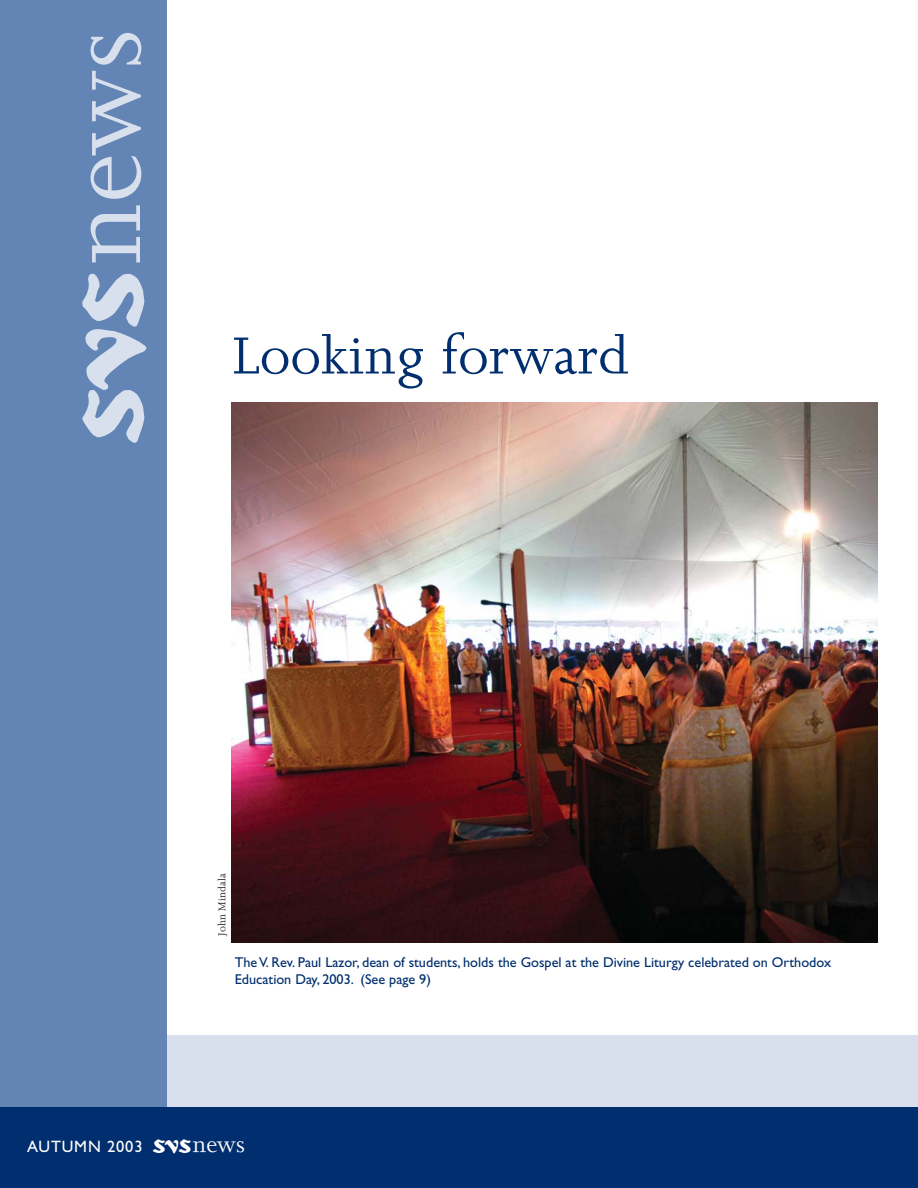
<style>
.page{position:relative;width:918px;height:1188px;background:#fff}
.page>*{position:absolute;margin:0;border:0;box-sizing:border-box;transform-origin:0 0}
.t1{font:81px "SVS Logos";color:#d8dfed}
.t2{font:60px "Joanna";color:#002e6e}
.t3{font:16.5px "Gill Sans";letter-spacing:.05em;color:#fff}
.t4{font:14.25px/16.5px "Gill Sans";color:#002e6e}
.t5{font:11.7px "Joanna";letter-spacing:.01em;color:#231f20}
.s1{font-family:"SVS Logos";font-size:18px}
</style>
<div class="page">
<div style="left:148px;top:1035px;width:770px;height:81px;background:#d8dfed"></div>
<img style="left:232px;top:402px;width:646px;height:540px">
<div style="left:0;top:0;width:166px;height:1116px;background:#6285b5"></div>
<div style="left:0;top:1107px;width:918px;height:81px;background:#002e6e"></div>
<h1 class="t1" style="left:80px;top:446px;width:420px;rotate:-90deg">sn</h1>
<h2 class="t2" style="left:232px;top:334px;width:398px">Looking forward</h2>
<p class="t5" style="left:218px;top:936px;width:64px;rotate:-90deg">John Mindala</p>
<p class="t4" style="left:235px;top:956px;width:598px">The V. Rev. Paul Lazor, dean of students, holds the Gospel at the Divine Liturgy celebrated on Orthodox<br>Education Day, 2003. (See page 9)</p>
<p class="t3" style="left:27px;top:1141px;width:220px">AUTUMN 2003 <span class="s1">sn</span></p>
</div>
